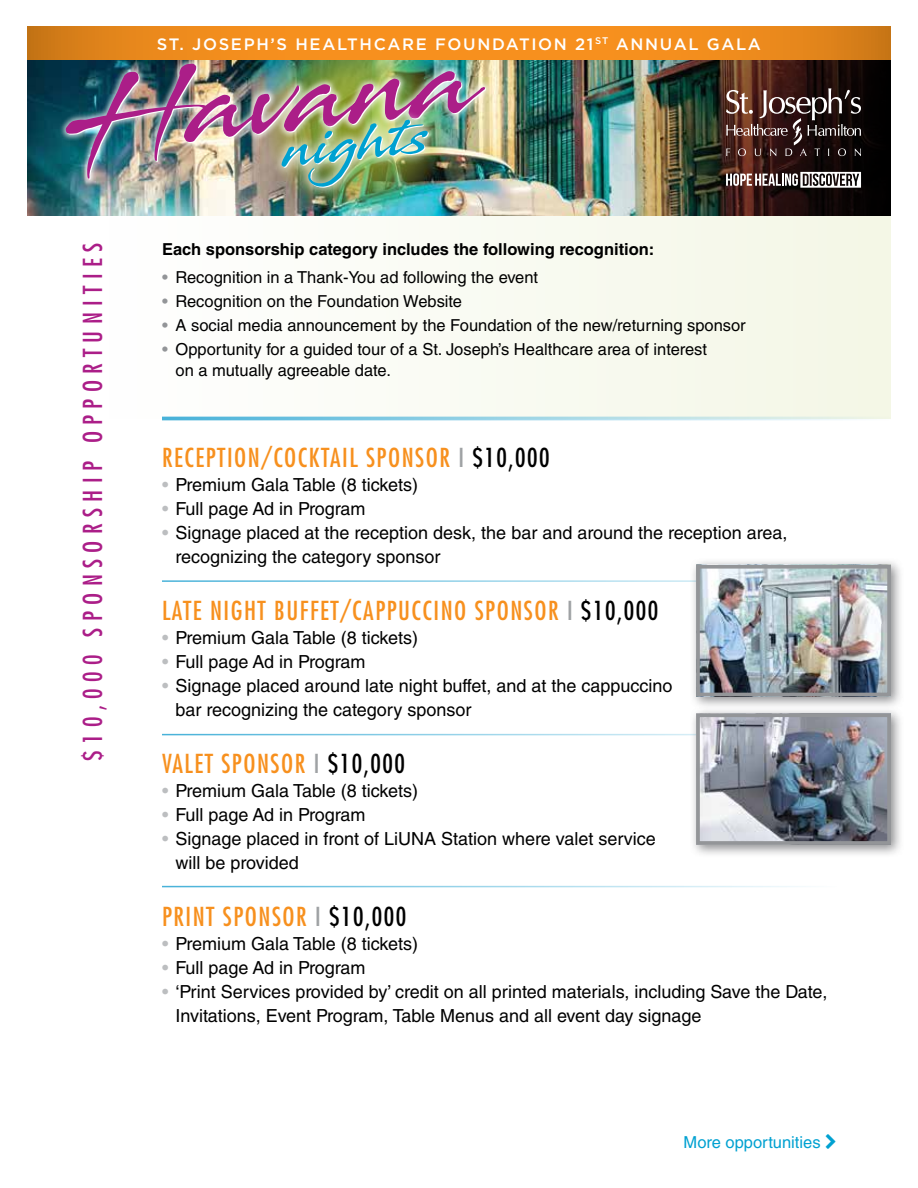
<style>
.page{position:relative;width:918px;height:1188px;background:#fff}
.page>*{position:absolute;margin:0;border:0;box-sizing:border-box;transform-origin:0 0}
.t1{font:condensed 25.5px "Futura Std";letter-spacing:.06em;color:#f7901e}
.t2{font:condensed 25.5px "Futura Std";letter-spacing:.25em;color:#ab1e88}
.t3{font:18px/24px "Helvetica LT Std";color:#000}
.t4{font:16.5px/21px "Helvetica LT Std";color:#000}
.t5{font:700 16.5px "Helvetica LT Std";color:#000}
.t6{font:500 16.5px "Gotham";letter-spacing:.1em;color:#fff}
.t7{font:16.5px "Helvetica LT Std";color:#00a1d1}
.s1{color:#939598}
.s2{color:#9fa2a4}
.s3{color:#000}
.s4{color:#bcbec0}
</style>
<div class="page">
<div style="left:109px;top:216px;width:782px;height:202px;background:#f9faf2"></div>
<hr style="left:162px;top:417px;width:729px;height:3px;background:#48b2d9">
<hr style="left:162px;top:580px;width:729px;height:2px;background:#48b2d9">
<hr style="left:162px;top:734px;width:675px;height:1px;background:#48b2d9">
<hr style="left:162px;top:886px;width:675px;height:1px;background:#48b2d9">
<div style="left:689px;top:558px;width:215px;height:152px;background:#67686b;opacity:.75"></div>
<img style="left:701px;top:570px;width:185px;height:121px">
<div style="left:696px;top:565px;width:195px;height:131px;border:4px solid #939598"></div>
<div style="left:689px;top:707px;width:215px;height:151px;background:#67686b;opacity:.75"></div>
<img style="left:701px;top:718px;width:185px;height:122px">
<div style="left:696px;top:713px;width:195px;height:132px;border:4px solid #939598"></div>
<img style="left:27px;top:59px;width:542px;height:157px">
<img style="left:569px;top:59px;width:322px;height:157px">
<svg style="left:726px;top:88px;width:135px;height:68px;background:#513a36"></svg>
<svg style="left:726px;top:172px;width:135px;height:16px"></svg>
<img style="left:52px;top:26px;width:448px;height:165px">
<img style="left:65px;top:63px;width:420px;height:116px">
<img style="left:266px;top:106px;width:180px;height:99px">
<svg style="left:27px;top:27px;width:864px;height:32px;background:#ed8a1c"></svg>
<p class="t6" style="left:157px;top:33px;width:606px">ST. JOSEPH’S HEALTHCARE FOUNDATION 21<sup>ST</sup> ANNUAL GALA</p>
<h1 class="t2" style="left:77px;top:761px;width:519px;rotate:-90deg">$10,000 SPONSORSHIP OPPORTUNITIES</h1>
<p class="t5" style="left:162px;top:239px;width:494px">Each sponsorship category includes the following recognition:</p>
<p class="t4" style="left:162px;top:266px;width:378px"><span class="s1">•</span> Recognition in a Thank-You ad following the event</p>
<p class="t4" style="left:162px;top:290px;width:302px"><span class="s1">•</span> Recognition on the Foundation Website</p>
<p class="t4" style="left:162px;top:314px;width:585px"><span class="s1">•</span> A social media announcement by the Foundation of the new/returning sponsor</p>
<p class="t4" style="left:175px;top:338px;width:533px;text-indent:-13px"><span class="s1">•</span> Opportunity for a guided tour of a St. Joseph’s Healthcare area of interest on a mutually agreeable date.</p>
<h1 class="t1" style="left:162px;top:442px;width:389px">RECEPTION/COCKTAIL SPONSOR <span class="s2">I</span> <span class="s3">$10,000</span></h1>
<p class="t3" style="left:162px;top:472px;width:258px"><span class="s4">•</span> Premium Gala Table (8 tickets)</p>
<p class="t3" style="left:162px;top:496px;width:205px"><span class="s4">•</span> Full page Ad in Program</p>
<p class="t3" style="left:176px;top:520px;width:613px;text-indent:-14px"><span class="s4">•</span> Signage placed at the reception desk, the bar and around the reception area, recognizing the category sponsor</p>
<h1 class="t1" style="left:162px;top:595px;width:498px">LATE NIGHT BUFFET/CAPPUCCINO SPONSOR <span class="s2">I</span> <span class="s3">$10,000</span></h1>
<p class="t3" style="left:162px;top:625px;width:258px"><span class="s4">•</span> Premium Gala Table (8 tickets)</p>
<p class="t3" style="left:162px;top:649px;width:205px"><span class="s4">•</span> Full page Ad in Program</p>
<p class="t3" style="left:176px;top:673px;width:498px;text-indent:-14px"><span class="s4">•</span> Signage placed around late night buffet, and at the cappuccino bar recognizing the category sponsor</p>
<h1 class="t1" style="left:162px;top:748px;width:244px">VALET SPONSOR <span class="s2">I</span> <span class="s3">$10,000</span></h1>
<p class="t3" style="left:162px;top:778px;width:258px"><span class="s4">•</span> Premium Gala Table (8 tickets)</p>
<p class="t3" style="left:162px;top:802px;width:205px"><span class="s4">•</span> Full page Ad in Program</p>
<p class="t3" style="left:176px;top:826px;width:482px;text-indent:-14px"><span class="s4">•</span> Signage placed in front of LiUNA Station where valet service will be provided</p>
<h1 class="t1" style="left:162px;top:901px;width:246px">PRINT SPONSOR <span class="s2">I</span> <span class="s3">$10,000</span></h1>
<p class="t3" style="left:162px;top:931px;width:258px"><span class="s4">•</span> Premium Gala Table (8 tickets)</p>
<p class="t3" style="left:162px;top:955px;width:205px"><span class="s4">•</span> Full page Ad in Program</p>
<p class="t3" style="left:176px;top:979px;width:653px;text-indent:-14px"><span class="s4">•</span> ‘Print Services provided by’ credit on all printed materials, including Save the Date,<br>Invitations, Event Program, Table Menus and all event day signage</p>
<p class="t7" style="left:684px;top:1133px;width:138px">More opportunities</p>
</div>
